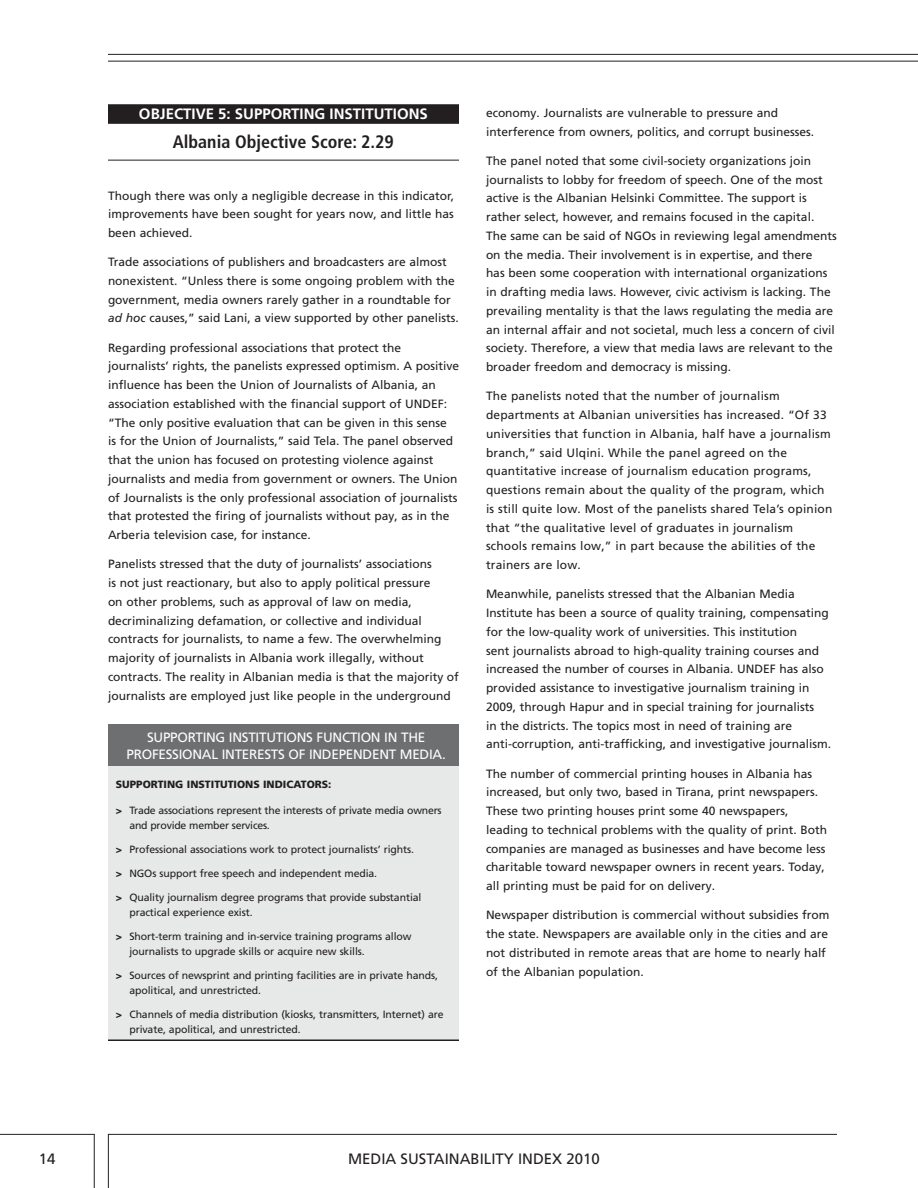
<style>
.page{position:relative;width:918px;height:1188px;background:#fff}
.page>*{position:absolute;margin:0;border:0;box-sizing:border-box;transform-origin:0 0}
.t1{font:700 condensed 18px "Frutiger";color:#231f20}
.t2{font:700 15px "Frutiger LT Pro";color:#fff}
.t3{font:15px "Frutiger LT Pro";color:#231f20}
.t4{font:13.5px "Frutiger LT Pro";color:#fff}
.t5{font:12px/18.8px "Frutiger LT Pro";color:#231f20}
.t6{font:10.5px/15px "Frutiger LT Pro";letter-spacing:-.01em;color:#231f20}
.t7{font:900 10.5px "Frutiger";color:#231f20}
.s1{font-style:italic}
.s2{font-family:"Frutiger";font-weight:900}
</style>
<div class="page">
<hr style="left:108px;top:1134px;width:729px;height:1px;background:#231f20">
<hr style="left:0;top:1134px;width:94px;height:1px;background:#231f20">
<hr style="left:94px;top:1134px;width:1px;height:54px;background:#231f20">
<hr style="left:108px;top:1134px;width:1px;height:54px;background:#231f20">
<hr style="left:108px;top:61px;width:810px;height:1px;background:#231f20">
<hr style="left:108px;top:54px;width:810px;height:1px;background:#231f20">
<div style="left:108px;top:104px;width:351px;height:15px;background:#231f20"></div>
<div style="left:108px;top:119px;width:351px;height:5px;background:#231f20"></div>
<hr style="left:108px;top:160px;width:351px;height:1px;background:#231f20">
<div style="left:108px;top:759px;width:351px;height:282px;background:#e7e8e8"></div>
<div style="left:108px;top:724px;width:351px;height:42px;background:#6d6f71"></div>
<hr style="left:108px;top:1040px;width:351px;height:1px;background:#231f20">
<p class="t2" style="left:139px;top:105px;width:21px">OBJECTIVE</p>
<p class="t2" style="left:218px;top:105px;width:35px">5: SUPPORTING</p>
<p class="t2" style="left:330px;top:105px;width:14px">INSTITUTIONS</p>
<h1 class="t1" style="left:173px;top:131px;width:223px">Albania Objective Score: 2.29</h1>
<p class="t5" style="left:108px;top:186px;width:348px;text-align:justify">Though there was only a negligible decrease in this indicator, improvements have been sought for years now, and little has been achieved.</p>
<p class="t5" style="left:108px;top:253px;width:352px">Trade associations of publishers and broadcasters are almost nonexistent. “Unless there is some ongoing problem with the government, media owners rarely gather in a roundtable for <span class="s1">ad hoc</span> causes,” said Lani, a view supported by other panelists.</p>
<p class="t5" style="left:108px;top:338px;width:353px">Regarding professional associations that protect the journalists’ rights, the panelists expressed optimism. A positive influence has been the Union of Journalists of Albania, an association established with the financial support of UNDEF: “The only positive evaluation that can be given in this sense<br>is for the Union of Journalists,” said Tela. The panel observed that the union has focused on protesting violence against journalists and media from government or owners. The Union of Journalists is the only professional association of journalists that protested the firing of journalists without pay, as in the Arberia television case, for instance.</p>
<p class="t5" style="left:108px;top:555px;width:352px">Panelists stressed that the duty of journalists’ associations<br>is not just reactionary, but also to apply political pressure<br>on other problems, such as approval of law on media, decriminalizing defamation, or collective and individual contracts for journalists, to name a few. The overwhelming majority of journalists in Albania work illegally, without contracts. The reality in Albanian media is that the majority of journalists are employed just like people in the underground</p>
<p class="t4" style="left:147px;top:730px;width:16px">Supporting</p>
<p class="t4" style="left:229px;top:730px;width:8px">institutions</p>
<p class="t4" style="left:317px;top:730px;width:9px">function</p>
<p class="t4" style="left:384px;top:730px;width:26px">in the</p>
<p class="t4" style="left:127px;top:746px;width:9px">professional</p>
<p class="t4" style="left:222px;top:746px;width:8px">interests</p>
<p class="t4" style="left:288px;top:746px;width:30px">of independent</p>
<p class="t4" style="left:400px;top:746px;width:10px">media</p>
<p class="t4" style="left:442px;top:746px;width:5px">.</p>
<p class="t7" style="left:116px;top:778px;width:217px">SUPPORTING INSTITUTIONS INDICATORS:</p>
<p class="t6" style="left:129px;top:802px;width:314px;text-indent:-14px"><span class="s2">&gt;</span> Trade associations represent the interests of private media owners and provide member services.</p>
<p class="t6" style="left:116px;top:842px;width:300px"><span class="s2">&gt;</span> Professional associations work to protect journalists’ rights.</p>
<p class="t6" style="left:116px;top:866px;width:263px"><span class="s2">&gt;</span> NGOs support free speech and independent media.</p>
<p class="t6" style="left:129px;top:890px;width:294px;text-indent:-14px"><span class="s2">&gt;</span> Quality journalism degree programs that provide substantial practical experience exist.</p>
<p class="t6" style="left:129px;top:929px;width:284px;text-indent:-14px"><span class="s2">&gt;</span> Short-term training and in-service training programs allow journalists to upgrade skills or acquire new skills.</p>
<p class="t6" style="left:129px;top:968px;width:310px;text-indent:-14px"><span class="s2">&gt;</span> Sources of newsprint and printing facilities are in private hands, apolitical, and unrestricted.</p>
<p class="t6" style="left:129px;top:1007px;width:316px;text-indent:-14px"><span class="s2">&gt;</span> Channels of media distribution (kiosks, transmitters, Internet) are private, apolitical, and unrestricted.</p>
<p class="t5" style="left:486px;top:104px;width:330px">economy. Journalists are vulnerable to pressure and interference from owners, politics, and corrupt businesses.</p>
<p class="t5" style="left:486px;top:152px;width:352px">The panel noted that some civil-society organizations join journalists to lobby for freedom of speech. One of the most active is the Albanian Helsinki Committee. The support is rather select, however, and remains focused in the capital.<br>The same can be said of NGOs in reviewing legal amendments on the media. Their involvement is in expertise, and there<br>has been some cooperation with international organizations in drafting media laws. However, civic activism is lacking. The prevailing mentality is that the laws regulating the media are an internal affair and not societal, much less a concern of civil society. Therefore, a view that media laws are relevant to the broader freedom and democracy is missing.</p>
<p class="t5" style="left:486px;top:387px;width:348px">The panelists noted that the number of journalism departments at Albanian universities has increased. “Of 33 universities that function in Albania, half have a journalism branch,” said Ulqini. While the panel agreed on the quantitative increase of journalism education programs, questions remain about the quality of the program, which is still quite low. Most of the panelists shared Tela’s opinion that “the qualitative level of graduates in journalism schools remains low,” in part because the abilities of the trainers are low.</p>
<p class="t5" style="left:486px;top:585px;width:347px">Meanwhile, panelists stressed that the Albanian Media Institute has been a source of quality training, compensating for the low-quality work of universities. This institution<br>sent journalists abroad to high-quality training courses and increased the number of courses in Albania. UNDEF has also provided assistance to investigative journalism training in 2009, through Hapur and in special training for journalists<br>in the districts. The topics most in need of training are anti-corruption, anti-trafficking, and investigative journalism.</p>
<p class="t5" style="left:486px;top:764px;width:343px">The number of commercial printing houses in Albania has increased, but only two, based in Tirana, print newspapers.<br>These two printing houses print some 40 newspapers, leading to technical problems with the quality of print. Both companies are managed as businesses and have become less charitable toward newspaper owners in recent years. Today, all printing must be paid for on delivery.</p>
<p class="t5" style="left:486px;top:906px;width:345px">Newspaper distribution is commercial without subsidies from the state. Newspapers are available only in the cities and are not distributed in remote areas that are home to nearly half of the Albanian population.</p>
<p class="t3" style="left:39px;top:1150px;width:18px">14</p>
<p class="t3" style="left:348px;top:1150px;width:253px">MEDIA SUSTAINABILITY INDEX 2010</p>
</div>
